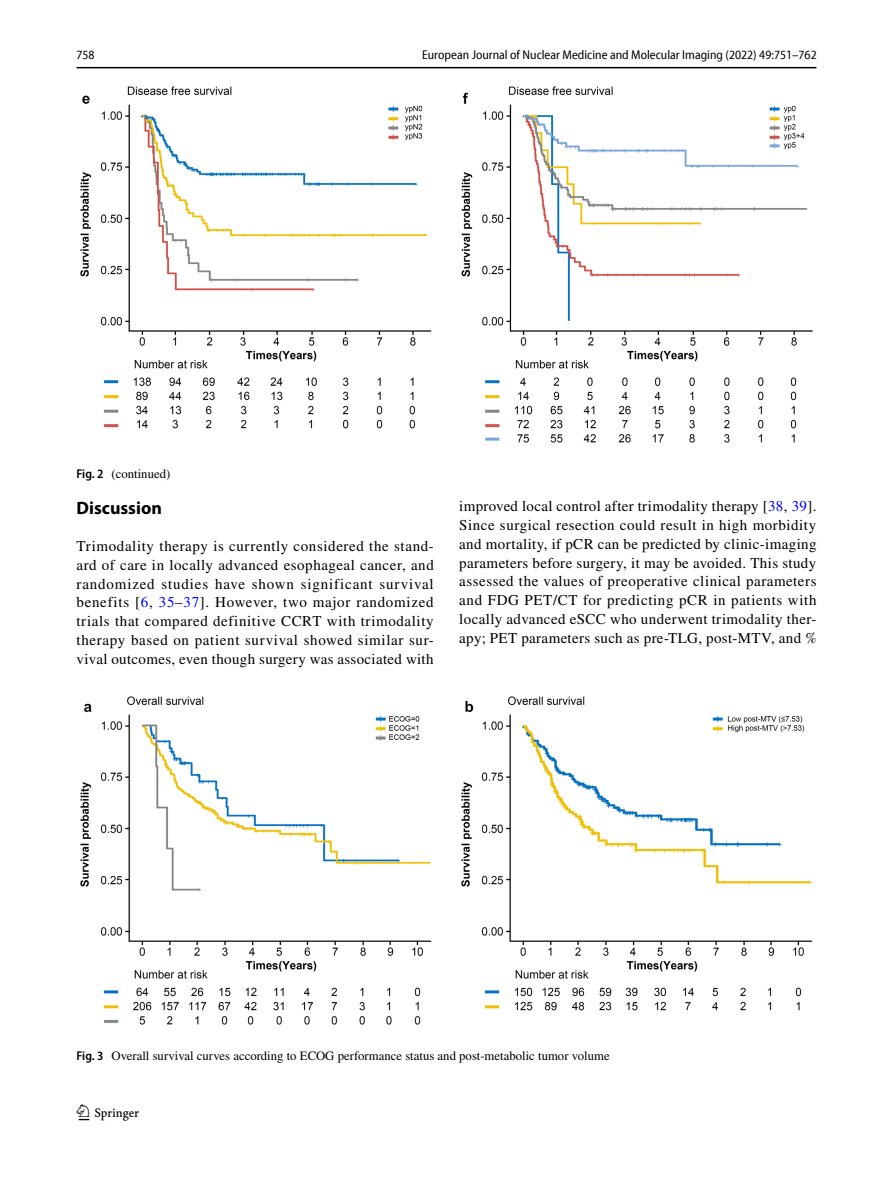
<style>
.page{position:relative;width:893px;height:1187px;background:#fff}
.page>*{position:absolute;margin:0;border:0;box-sizing:border-box;transform-origin:0 0}
.t1{font:22.5px "Springnew Regular 2";color:#000}
.t2{font:700 18px "Myriad Pro";color:#000}
.t3{font:15px/18.8px "STIX";letter-spacing:.02em;color:#000;text-align:justify}
.t4{font:12.75px "STIX";color:#000}
.t5{font:semi-condensed 12.75px "Myriad Pro Unic";color:#000}
.s1{font-family:"Myriad Pro";font-weight:600;font-stretch:semi-condensed}
.s2{color:#00f}
</style>
<div class="page">
<hr style="left:77px;top:67px;width:739px;height:1px;background:#000">
<img style="left:81px;top:87px;width:731px;height:356px">
<img style="left:81px;top:696px;width:731px;height:328px">
<p class="t5" style="left:76px;top:50px;width:20px">758</p>
<p class="t5" style="left:422px;top:50px;width:396px">European Journal of Nuclear Medicine and Molecular Imaging (2022) 49:751–762</p>
<p class="t4" style="left:77px;top:465px;width:95px"><span class="s1">Fig. 2</span> (continued)</p>
<p class="t2" style="left:77px;top:496px;width:87px">Discussion</p>
<p class="t3" style="left:77px;top:537px;width:359px">Trimodality therapy is currently considered the stand&shy;ard of care in locally advanced esophageal cancer, and randomized studies have shown significant survival benefits [<span class="s2">6</span>, <span class="s2">35</span>–<span class="s2">37</span>]. However, two major randomized trials that compared definitive CCRT with trimodality therapy based on patient survival showed similar sur&shy;vival outcomes, even though surgery was associated with</p>
<p class="t3" style="left:459px;top:498px;width:359px">improved local control after trimodality therapy [<span class="s2">38</span>, <span class="s2">39</span>].<br>Since surgical resection could result in high morbidity and mortality, if pCR can be predicted by clinic-imaging parameters before surgery, it may be avoided. This study assessed the values of preoperative clinical parameters and FDG PET/CT for predicting pCR in patients with locally advanced eSCC who underwent trimodality ther&shy;apy; PET parameters such as pre-TLG, post-MTV, and %</p>
<p class="t4" style="left:77px;top:1046px;width:535px"><span class="s1">Fig. 3</span> Overall survival curves according to ECOG performance status and post-metabolic tumor volume</p>
<h1 class="t1" style="left:79px;top:1104px;width:62px">1 3</h1>
</div>
